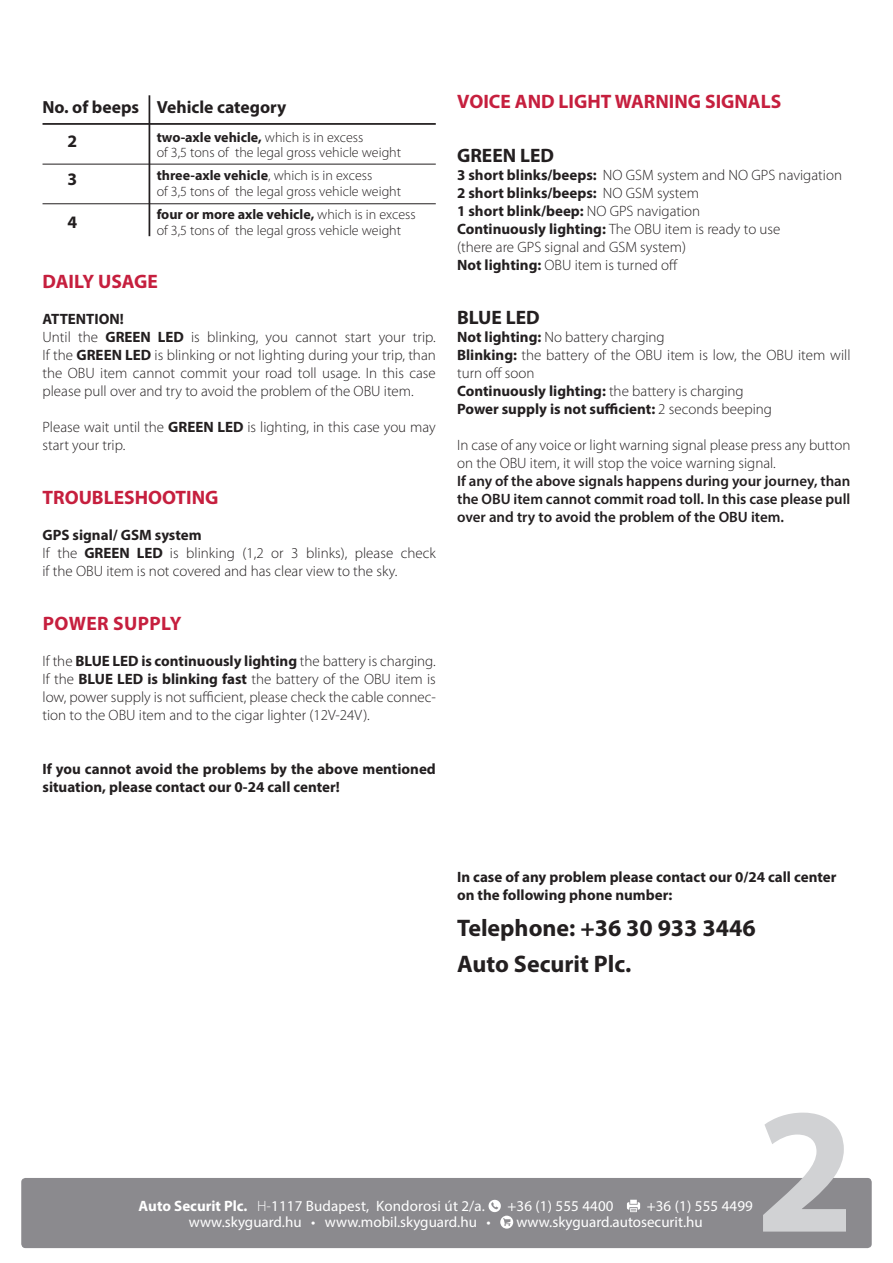
<style>
.page{position:relative;width:893px;height:1263px;background:#fff}
.page>*{position:absolute;margin:0;border:0;box-sizing:border-box;transform-origin:0 0}
.t1{font:700 180px "Myriad Pro";color:#d1d2d4}
.t2{font:700 24px/36px "Myriad Pro";color:#231f20}
.t3{font:700 19.5px "Myriad Pro";color:#c61f3e}
.t4{font:700 19.5px "Myriad Pro";color:#231f20}
.t5{font:700 17.55px/33.3px "Myriad Pro";color:#231f20}
.t6{font:300 15px/18px "Myriad Pro";color:#231f20}
.t7{font:700 15px/18px "Myriad Pro";color:#231f20}
.t8{font:600 15px/18px "Myriad Pro";color:#231f20;text-align:justify}
.t9{font:15px "Myriad Pro";letter-spacing:.01em;color:#fff}
.t10{font:300 14.1px/15.8px "Myriad Pro";color:#231f20}
.s1{font-weight:700}
.s2{font-weight:300}
</style>
<div class="page">
<div style="left:21px;top:1178px;width:851px;height:70px;background:#8b8a8e;border-radius:4px"></div>
<svg style="left:627px;top:1200px;width:13px;height:12px"></svg>
<svg style="left:489px;top:1200px;width:24px;height:28px"></svg>
<hr style="left:43px;top:123px;width:393px;height:2px;background:#231f20">
<hr style="left:43px;top:164px;width:393px;height:1px;background:#231f20">
<hr style="left:43px;top:203px;width:393px;height:1px;background:#231f20">
<hr style="left:149px;top:95px;width:1px;height:141px;background:#231f20">
<p class="t5" style="left:67px;top:90px;width:221px;text-indent:-25px">No. of beeps Vehicle category<br>2</p>
<p class="t10" style="left:157px;top:129px;width:246px"><span class="s1">two-axle vehicle,</span> which is in excess<br>of 3,5 tons of the legal gross vehicle weight</p>
<p class="t5" style="left:67px;top:162px;width:11px">3</p>
<p class="t10" style="left:157px;top:167px;width:246px"><span class="s1">three-axle vehicle</span>, which is in excess<br>of 3,5 tons of the legal gross vehicle weight</p>
<p class="t5" style="left:67px;top:204px;width:11px">4</p>
<p class="t10" style="left:157px;top:206px;width:261px"><span class="s1">four or more axle vehicle,</span> which is in excess of 3,5 tons of the legal gross vehicle weight</p>
<h3 class="t3" style="left:43px;top:269px;width:117px">DAILY USAGE</h3>
<p class="t6" style="left:43px;top:310px;width:395px"><span class="s1">ATTENTION!<br></span>Until the <span class="s1">GREEN LED</span> is blinking, you cannot start your trip.<br>If the <span class="s1">GREEN LED</span> is blinking or not lighting during your trip, than the OBU item cannot commit your road toll usage. In this case please pull over and try to avoid the problem of the OBU item.</p>
<p class="t6" style="left:43px;top:418px;width:395px">Please wait until the <span class="s1">GREEN LED</span> is lighting, in this case you may start your trip.</p>
<h3 class="t3" style="left:43px;top:485px;width:177px">TROUBLESHOOTING</h3>
<p class="t6" style="left:43px;top:526px;width:395px"><span class="s1">GPS signal/ GSM system<br></span>If the <span class="s1">GREEN LED</span> is blinking (1,2 or 3 blinks), please check if the OBU item is not covered and has clear view to the sky.</p>
<h3 class="t3" style="left:43px;top:611px;width:83px">Power supply</h3>
<p class="t6" style="left:43px;top:652px;width:395px;text-align:justify">If the <span class="s1">BLUE LED is continuously lighting</span> the battery is charging.<br>If the <span class="s1">BLUE LED is blinking fast</span> the battery of the OBU item is low, power supply is not sufficient, please check the cable connec&shy;tion to the OBU item and to the cigar lighter (12V-24V).</p>
<p class="t7" style="left:43px;top:759px;width:395px">If you cannot avoid the problems by the above mentioned situation, please contact our 0-24 call center!</p>
<h3 class="t3" style="left:457px;top:89px;width:326px">VOICE AND LIGHT WARNING SIGNALS</h3>
<h3 class="t4" style="left:457px;top:143px;width:99px">GREEN LED</h3>
<p class="t6" style="left:457px;top:166px;width:386px"><span class="s1">3 short blinks/beeps:</span> NO GSM system and NO GPS navigation <span class="s1">2 short blinks/beeps:</span> NO GSM system<br><span class="s1">1 short blink/beep:</span> NO GPS navigation<br><span class="s1">Continuously lighting:</span> The OBU item is ready to use<br>(there are GPS signal and GSM system)<br><span class="s1">Not lighting:</span> OBU item is turned off</p>
<h3 class="t4" style="left:457px;top:305px;width:84px">BLUE LED</h3>
<p class="t6" style="left:457px;top:328px;width:395px"><span class="s1">Not lighting:</span> No battery charging<br><span class="s1">Blinking:</span> the battery of the OBU item is low, the OBU item will turn off soon<br><span class="s1">Continuously lighting:</span> the battery is charging<br><span class="s1">Power supply is not sufficient:</span> 2 seconds beeping</p>
<p class="t6" style="left:457px;top:436px;width:395px">In case of any voice or light warning signal please press any button on the OBU item, it will stop the voice warning signal.</p>
<p class="t8" style="left:457px;top:472px;width:395px">If any of the above signals happens during your journey, than the OBU item cannot commit road toll. In this case please pull over and try to avoid the problem of the OBU item.</p>
<p class="t7" style="left:457px;top:867px;width:381px">In case of any problem please contact our 0/24 call center on the following phone number:</p>
<h2 class="t2" style="left:457px;top:909px;width:300px">Telephone: +36 30 933 3446<br>Auto Securit Plc.</h2>
<p class="t9" style="left:139px;top:1196px;width:348px"><span class="s1">Auto Securit Plc.</span> <span class="s2">H-</span>1117 Budapest, Kondorosi út 2/a.</p>
<p class="t9" style="left:507px;top:1196px;width:108px">+36 (1) 555 4400</p>
<p class="t9" style="left:647px;top:1196px;width:108px">+36 (1) 555 4499</p>
<p class="t9" style="left:189px;top:1213px;width:303px">www.skyguard.hu • www.mobil.skyguard.hu •</p>
<p class="t9" style="left:516px;top:1213px;width:188px">www.skyguard.autosecurit.hu</p>
<h1 class="t1" style="left:755px;top:1053px;width:101px">2</h1>
</div>
